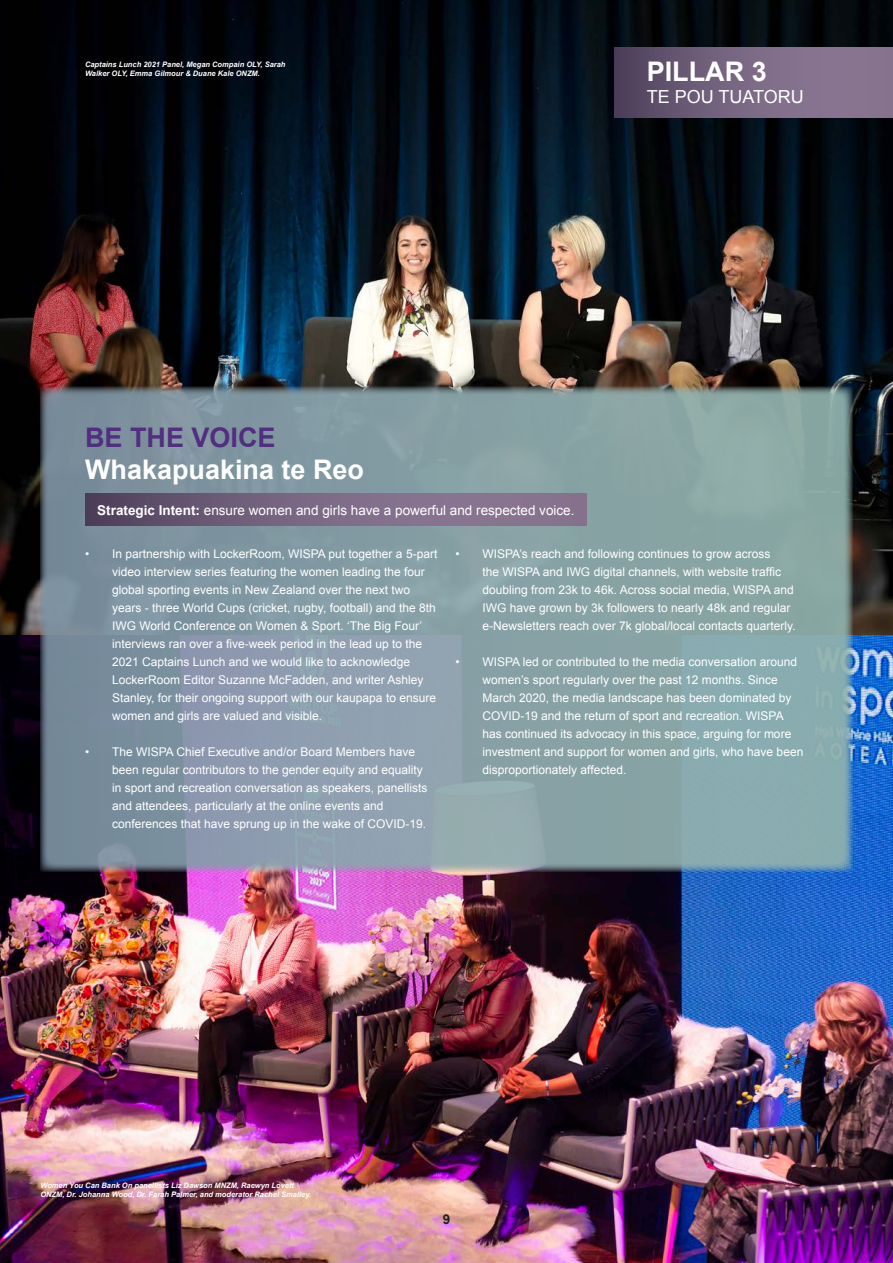
<style>
.page{position:relative;width:893px;height:1263px;background:#fff}
.page>*{position:absolute;margin:0;border:0;box-sizing:border-box;transform-origin:0 0}
.Section_Title{font:700 27px "Arial";color:#fff}
.Section_Title-2{font:700 27px "Arial";color:#522e81}
.Section_Title-3{font:18px "Arial";color:#fff}
.t1{font:13.5px "Arial";color:#fff}
.t2{font:700 13.5px "Arial";color:#231f20}
.t3{font:12px/18px "Arial";color:#fff}
.t4{font:italic 700 7.5px/9px "Arial";color:#fff}
.s1{font-weight:700}
</style>
<div class="page">
<img style="left:0;top:634px;width:893px;height:629px">
<img style="left:0;top:0;width:893px;height:634px">
<div style="left:614px;top:48px;width:279px;height:69px;background:linear-gradient(to right,#574964,#95809b)"></div>
<svg style="left:40px;top:387px;width:813px;height:485px;background:#859ca4"></svg>
<svg style="left:85px;top:494px;width:502px;height:32px;background:#766480"></svg>
<p class="t4" style="left:85px;top:60px;width:202px">Captains Lunch 2021 Panel, Megan Compain OLY, Sarah<br>Walker OLY, Emma Gilmour &amp; Duane Kale ONZM.</p>
<p class="Section_Title" style="left:647px;top:54px;width:122px">PILLAR 3</p>
<p class="Section_Title-3" style="left:647px;top:85px;width:159px">TE POU TUATORU</p>
<p class="Section_Title-2" style="left:85px;top:420px;width:192px">BE THE VOICE</p>
<p class="Section_Title" style="left:85px;top:452px;width:281px">Whakapuakina te Reo</p>
<p class="t1" style="left:97px;top:501px;width:479px"><span class="s1">Strategic Intent:</span> ensure women and girls have a powerful and respected voice.</p>
<p class="t3" style="left:112px;top:545px;width:327px;text-indent:-27px">• In partnership with LockerRoom, WISPA put together a 5-part video interview series featuring the women leading the four global sporting events in New Zealand over the next two years - three World Cups (cricket, rugby, football) and the 8th IWG World Conference on Women &amp; Sport. ‘The Big Four’ interviews ran over a five-week period in the lead up to the 2021 Captains Lunch and we would like to acknowledge LockerRoom Editor Suzanne McFadden, and writer Ashley Stanley, for their ongoing support with our kaupapa to ensure women and girls are valued and visible.</p>
<p class="t3" style="left:112px;top:743px;width:317px;text-indent:-27px">• The WISPA Chief Executive and/or Board Members have been regular contributors to the gender equity and equality in sport and recreation conversation as speakers, panellists and attendees, particularly at the online events and conferences that have sprung up in the wake of COVID-19.</p>
<p class="t3" style="left:482px;top:545px;width:315px;text-indent:-27px">• WISPA’s reach and following continues to grow across<br>the WISPA and IWG digital channels, with website traffic doubling from 23k to 46k. Across social media, WISPA and IWG have grown by 3k followers to nearly 48k and regular e-Newsletters reach over 7k global/local contacts quarterly.</p>
<p class="t3" style="left:482px;top:653px;width:322px;text-indent:-27px">• WISPA led or contributed to the media conversation around women’s sport regularly over the past 12 months. Since March 2020, the media landscape has been dominated by COVID-19 and the return of sport and recreation. WISPA has continued its advocacy in this space, arguing for more investment and support for women and girls, who have been disproportionately affected.</p>
<p class="t4" style="left:40px;top:1181px;width:272px">Women You Can Bank On panellists Liz Dawson MNZM, Raewyn Lovett<br>ONZM, Dr. Johanna Wood, Dr. Farah Palmer, and moderator Rachel Smalley.</p>
<p class="t2" style="left:443px;top:1210px;width:9px">9</p>
</div>
